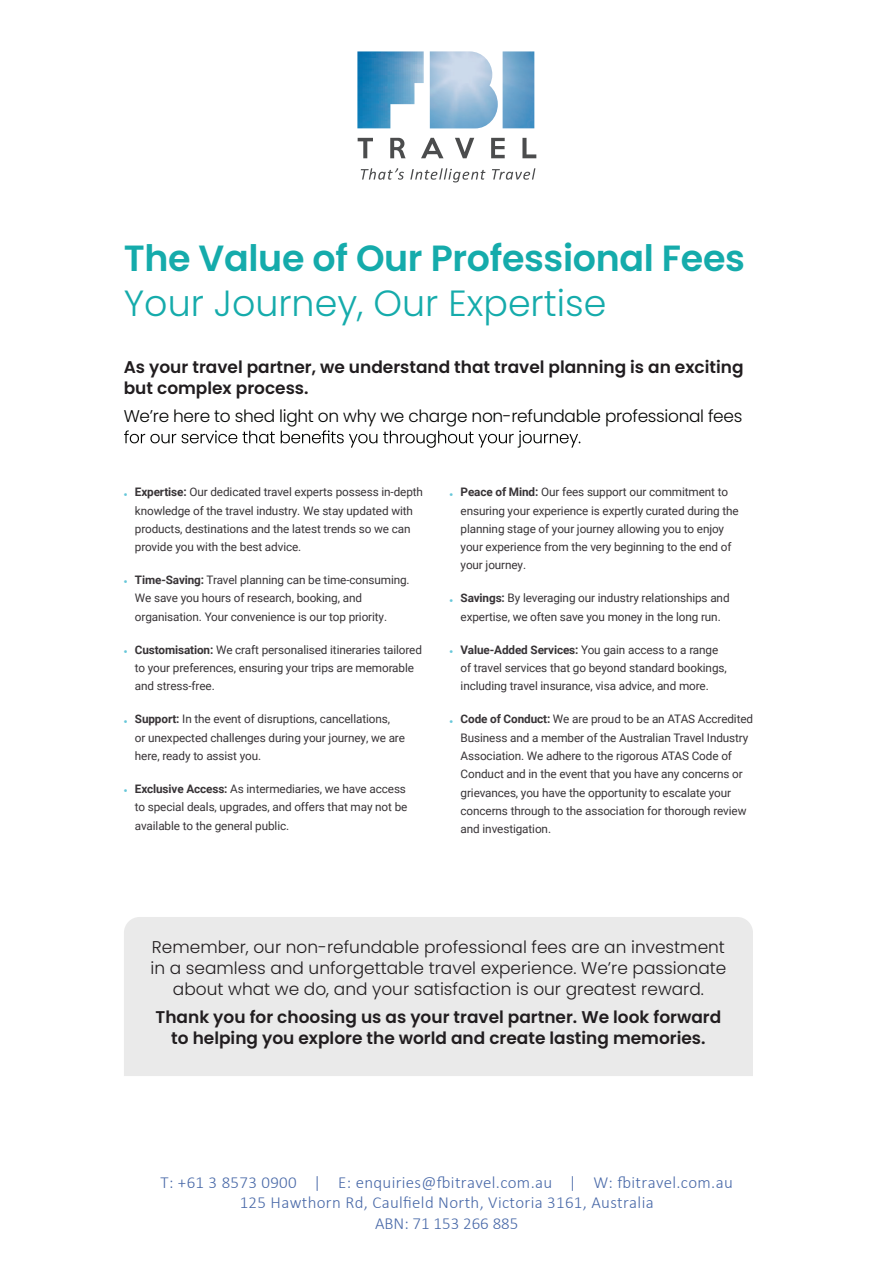
<style>
.page{position:relative;width:893px;height:1263px;background:#fff}
.page>*{position:absolute;margin:0;border:0;box-sizing:border-box;transform-origin:0 0}
.t1{font:600 36.45px "Poppins";letter-spacing:-.01em;color:#15abab}
.t2{font:300 36.45px "Poppins";color:#15abab}
.t3{font:600 16.95px/20.9px "Poppins";color:#211d1f;text-align:center}
.t4{font:300 16.95px/20.9px "Poppins";color:#211d1f;text-align:center}
.t5{font:300 16.95px/20.2px "Calibri";letter-spacing:.02em;color:#4969a8;text-align:center}
.t6{font:300 16.95px "Poppins";letter-spacing:-.02em;color:#040503}
.t7{font:11.7px/18.3px "Roboto";letter-spacing:-.01em;color:#383437}
.s1{font-family:"Myriad Pro";font-size:13.05px;color:#66c7d9}
.s2{font-weight:700}
</style>
<div class="page">
<div style="left:124px;top:917px;width:629px;height:159px;background:#eaeaea"></div>
<svg style="left:124px;top:430px;width:456px;height:18px"></svg>
<svg style="left:357px;top:51px;width:67px;height:77px"></svg>
<img style="left:503px;top:51px;width:31px;height:77px">
<img style="left:430px;top:51px;width:68px;height:77px">
<svg style="left:358px;top:138px;width:15px;height:20px"></svg>
<svg style="left:390px;top:138px;width:16px;height:20px"></svg>
<svg style="left:421px;top:138px;width:22px;height:20px"></svg>
<svg style="left:455px;top:138px;width:19px;height:20px"></svg>
<svg style="left:491px;top:138px;width:14px;height:20px"></svg>
<svg style="left:522px;top:138px;width:14px;height:20px"></svg>
<svg style="left:361px;top:168px;width:43px;height:12px"></svg>
<svg style="left:410px;top:168px;width:75px;height:14px"></svg>
<svg style="left:492px;top:168px;width:43px;height:12px"></svg>
<h1 class="t1" style="left:124px;top:237px;width:623px">The Value of Our Professional Fees</h1>
<h1 class="t2" style="left:124px;top:282px;width:484px">Your Journey, Our Expertise</h1>
<h2 class="t3" style="left:124px;top:357px;width:621px;text-align:left">As your travel partner, we understand that travel planning is an exciting but complex process.</h2>
<h2 class="t6" style="left:124px;top:407px;width:620px">We’re here to shed light on why we charge non-refundable professional fees</h2>
<p class="t7" style="left:135px;top:482px;width:290px;text-indent:-11px"><span class="s1">•</span> <span class="s2">Expertise:</span> Our dedicated travel experts possess in-depth knowledge of the travel industry. We stay updated with products, destinations and the latest trends so we can provide you with the best advice.</p>
<p class="t7" style="left:135px;top:570px;width:276px;text-indent:-11px"><span class="s1">•</span> <span class="s2">Time-Saving:</span> Travel planning can be time-consuming.<br>We save you hours of research, booking, and organisation. Your convenience is our top priority.</p>
<p class="t7" style="left:135px;top:640px;width:289px;text-indent:-11px"><span class="s1">•</span> <span class="s2">Customisation:</span> We craft personalised itineraries tailored to your preferences, ensuring your trips are memorable and stress-free.</p>
<p class="t7" style="left:135px;top:710px;width:272px;text-indent:-11px"><span class="s1">•</span> <span class="s2">Support:</span> In the event of disruptions, cancellations,<br>or unexpected challenges during your journey, we are here, ready to assist you.</p>
<p class="t7" style="left:135px;top:779px;width:274px;text-align:justify;text-indent:-11px"><span class="s1">•</span> <span class="s2">Exclusive Access:</span> As intermediaries, we have access to special deals, upgrades, and offers that may not be available to the general public.</p>
<p class="t7" style="left:461px;top:482px;width:280px;text-indent:-11px"><span class="s1">•</span> <span class="s2">Peace of Mind:</span> Our fees support our commitment to ensuring your experience is expertly curated during the planning stage of your journey allowing you to enjoy your experience from the very beginning to the end of your journey.</p>
<p class="t7" style="left:449px;top:589px;width:282px;text-align:center"><span class="s1">•</span> <span class="s2">Savings:</span> By leveraging our industry relationships and expertise, we often save you money in the long run.</p>
<p class="t7" style="left:461px;top:640px;width:268px;text-indent:-11px"><span class="s1">•</span> <span class="s2">Value-Added Services:</span> You gain access to a range of travel services that go beyond standard bookings, including travel insurance, visa advice, and more.</p>
<p class="t7" style="left:461px;top:710px;width:294px;text-indent:-11px"><span class="s1">•</span> <span class="s2">Code of Conduct:</span> We are proud to be an ATAS Accredited Business and a member of the Australian Travel Industry Association. We adhere to the rigorous ATAS Code of Conduct and in the event that you have any concerns or grievances, you have the opportunity to escalate your concerns through to the association for thorough review and investigation.</p>
<h2 class="t4" style="left:151px;top:937px;width:577px">Remember, our non-refundable professional fees are an investment in a seamless and unforgettable travel experience. We’re passionate about what we do, and your satisfaction is our greatest reward.</h2>
<h2 class="t3" style="left:156px;top:1007px;width:567px">Thank you for choosing us as your travel partner. We look forward to helping you explore the world and create lasting memories.</h2>
<h2 class="t5" style="left:161px;top:1172px;width:574px">T: +61 3 8573 0900 | E: enquiries@fbitravel.com.au | W: fbitravel.com.au<br>125 Hawthorn Rd, Caulfield North, Victoria 3161, Australia<br>ABN: 71 153 266 885</h2>
</div>
